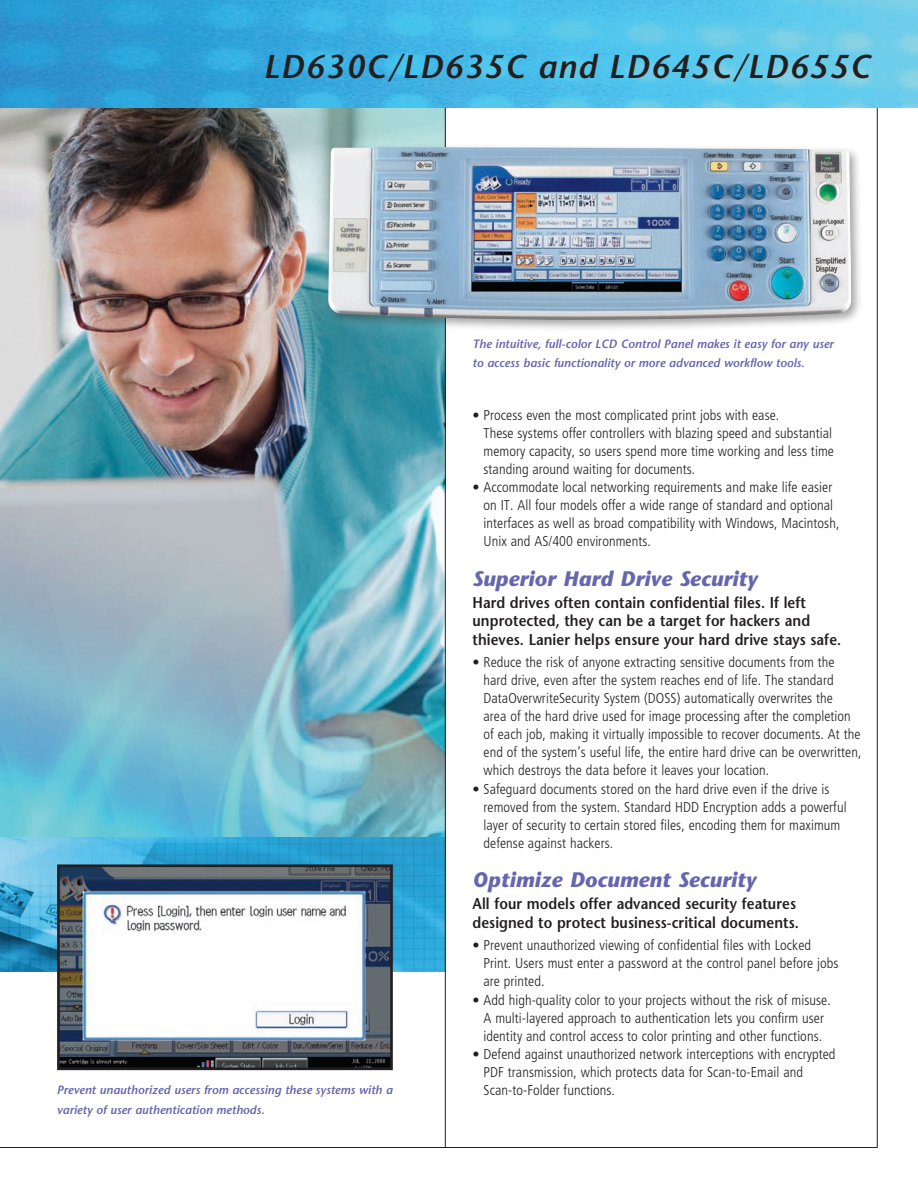
<style>
.page{position:relative;width:918px;height:1188px;background:#fff}
.page>*{position:absolute;margin:0;border:0;box-sizing:border-box;transform-origin:0 0}
.t1{font:italic 600 33px "Stone Sans Std";letter-spacing:.04em;color:#231f20}
.t2{font:italic 700 21px "Stone Sans Std";letter-spacing:.005em;color:#6566ae}
.t3{font:600 15.75px/18.8px "Stone Sans Std";letter-spacing:.005em;color:#231f20;scale:.9 1}
.t4{font:300 condensed 14.25px/18px "Frutiger LT Std";letter-spacing:.005em;color:#231f20}
.t5{font:italic 600 12px/19.5px "Stone Sans Std";color:#6566ae}
</style>
<div class="page">
<img style="left:0;top:108px;width:445px;height:729px">
<hr style="left:877px;top:105px;width:1px;height:1043px;background:#231f20">
<img style="left:0;top:837px;width:445px;height:135px">
<hr style="left:0;top:1147px;width:878px;height:1px;background:#231f20">
<hr style="left:445px;top:101px;width:1px;height:1047px;background:#231f20">
<img style="left:0;top:0;width:918px;height:108px">
<div style="left:324px;top:143px;width:539px;height:189px;background:#231f20;opacity:.4"></div>
<img style="left:328px;top:147px;width:523px;height:173px">
<img style="left:61px;top:868px;width:328px;height:198px">
<div style="left:57px;top:864px;width:336px;height:206px;border:3px solid #231f20"></div>
<h1 class="t1" style="left:263px;top:47px;width:609px">LD630C/LD635C and LD645C/LD655C</h1>
<p class="t5" style="left:57px;top:1081px;width:338px">Prevent unauthorized users from accessing these systems with a variety of user authentication methods.</p>
<p class="t5" style="left:472px;top:334px;width:363px">The intuitive, full-color LCD Control Panel makes it easy for any user to access basic functionality or more advanced workflow tools.</p>
<p class="t4" style="left:484px;top:406px;width:352px;text-indent:-11px">• Process even the most complicated print jobs with ease.<br>These systems offer controllers with blazing speed and substantial memory capacity, so users spend more time working and less time standing around waiting for documents.</p>
<p class="t4" style="left:484px;top:479px;width:357px;text-indent:-11px">• Accommodate local networking requirements and make life easier on IT. All four models offer a wide range of standard and optional interfaces as well as broad compatibility with Windows, Macintosh, Unix and AS/400 environments.</p>
<h2 class="t2" style="left:472px;top:566px;width:288px">Superior Hard Drive Security</h2>
<p class="t3" style="left:472px;top:593px;width:411px">Hard drives often contain confidential files. If left unprotected, they can be a target for hackers and thieves. Lanier helps ensure your hard drive stays safe.</p>
<p class="t4" style="left:484px;top:654px;width:379px;text-indent:-11px">• Reduce the risk of anyone extracting sensitive documents from the hard drive, even after the system reaches end of life. The standard DataOverwriteSecurity System (DOSS) automatically overwrites the<br>area of the hard drive used for image processing after the completion of each job, making it virtually impossible to recover documents. At the end of the system’s useful life, the entire hard drive can be overwritten, which destroys the data before it leaves your location.</p>
<p class="t4" style="left:484px;top:780px;width:365px;text-indent:-11px">• Safeguard documents stored on the hard drive even if the drive is removed from the system. Standard HDD Encryption adds a powerful layer of security to certain stored files, encoding them for maximum defense against hackers.</p>
<h2 class="t2" style="left:472px;top:867px;width:287px">Optimize Document Security</h2>
<p class="t3" style="left:472px;top:894px;width:364px">All four models offer advanced security features designed to protect business-critical documents.</p>
<p class="t4" style="left:484px;top:936px;width:356px;text-indent:-11px">• Prevent unauthorized viewing of confidential files with Locked<br>Print. Users must enter a password at the control panel before jobs are printed.</p>
<p class="t4" style="left:472px;top:991px;width:360px;text-align:center">• Add high-quality color to your projects without the risk of misuse.<br>A multi-layered approach to authentication lets you confirm user identity and control access to color printing and other functions.</p>
<p class="t4" style="left:484px;top:1045px;width:353px;text-indent:-11px">• Defend against unauthorized network interceptions with encrypted<br>PDF transmission, which protects data for Scan-to-Email and<br>Scan-to-Folder functions.</p>
</div>
